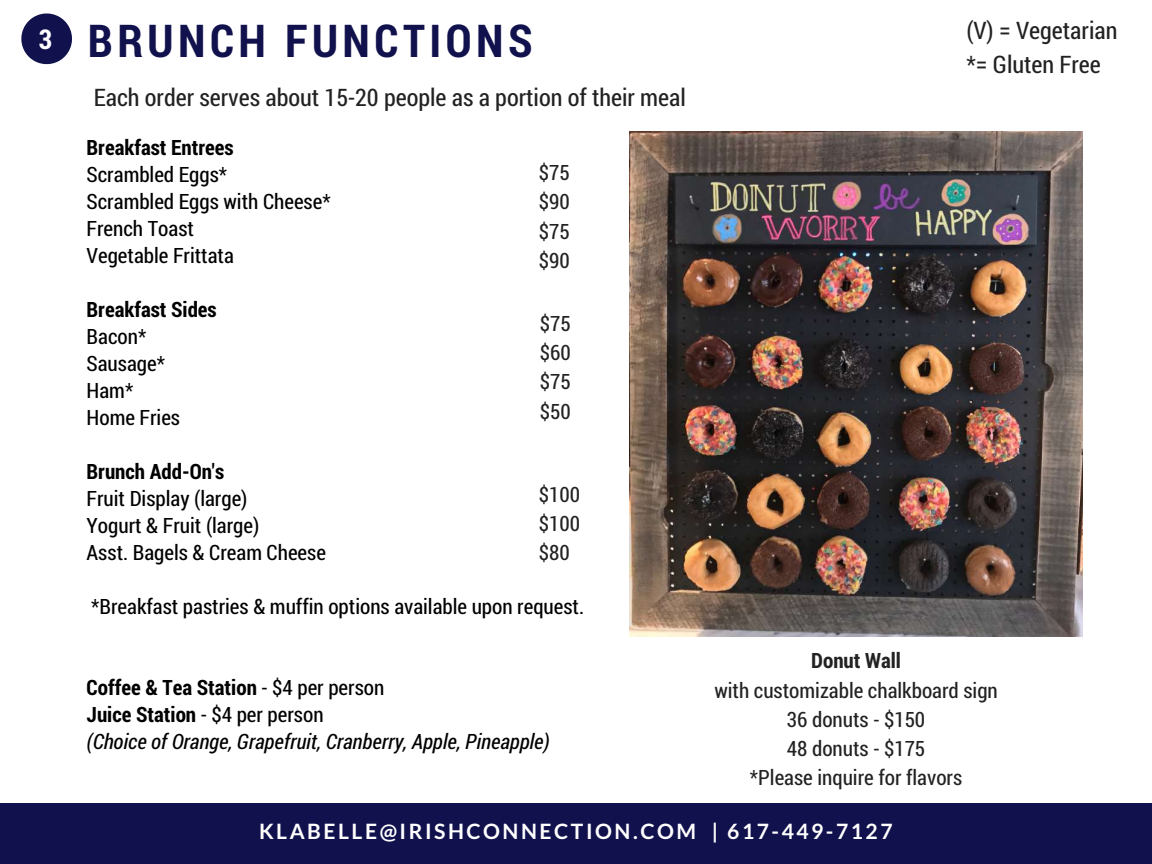
<style>
.page{position:relative;width:1152px;height:864px;background:#fff}
.page>*{position:absolute;margin:0;border:0;box-sizing:border-box;transform-origin:0 0}
.t1{font:700 45.3px "Roboto Condensed";letter-spacing:.1em;color:#11114d}
.t2{font:24.15px/33.8px "Roboto Condensed";color:#222}
.t3{font:21.15px/27px "Roboto Condensed";color:#000}
.t4{font:21.15px/29.2px "Roboto Condensed";color:#222;text-align:justify}
.t5{font:italic 21.15px/27px "Roboto Condensed";color:#000}
.t6{font:700 21.15px "Roboto Condensed";color:#000}
.t7{font:700 21.15px "Lato";letter-spacing:.12em;color:#fff}
.t8{font:700 21.15px "Roboto Condensed";color:#222}
.s1{font-weight:700;font-style:normal}
.s2{font-style:normal}
</style>
<div class="page">
<div style="left:0;top:803px;width:1152px;height:61px;background:#11114d"></div>
<svg style="left:21px;top:14px;width:51px;height:50px"></svg>
<img style="left:630px;top:132px;width:452px;height:505px">
<h1 class="t1" style="left:39px;top:9px;width:495px"><sup>3</sup> BRUNCH FUNCTIONS</h1>
<p class="t2" style="left:94px;top:79px;width:594px">Each order serves about 15-20 people as a portion of their meal</p>
<p class="t6" style="left:87px;top:133px;width:149px">Breakfast Entrees</p>
<p class="t3" style="left:87px;top:160px;width:246px">Scrambled Eggs*<br>Scrambled Eggs with Cheese*<br>French Toast<br>Vegetable Frittata</p>
<p class="t6" style="left:87px;top:295px;width:132px">Breakfast Sides</p>
<p class="t3" style="left:87px;top:322px;width:95px">Bacon*<br>Sausage*<br>Ham*<br>Home Fries</p>
<p class="t6" style="left:87px;top:457px;width:139px">Brunch Add-On's</p>
<p class="t3" style="left:87px;top:484px;width:241px">Fruit Display (large)<br>Yogurt &amp; Fruit (large)<br>Asst. Bagels &amp; Cream Cheese</p>
<p class="t3" style="left:91px;top:592px;width:495px">*Breakfast pastries &amp; muffin options available upon request.</p>
<p class="t4" style="left:539px;top:157px;width:32px">$75 $90 $75 $90</p>
<p class="t4" style="left:540px;top:308px;width:32px">$75 $60 $75 $50</p>
<p class="t4" style="left:539px;top:479px;width:43px">$100 $100 $80</p>
<p class="t5" style="left:87px;top:673px;width:464px"><span class="s1">Coffee &amp; Tea Station</span> <span class="s2">- $4 per person<br></span><span class="s1">Juice Station</span> <span class="s2">- $4 per person<br></span>(Choice of Orange, Grapefruit, Cranberry, Apple, Pineapple)</p>
<p class="t2" style="left:966px;top:13px;width:153px">(V) = Vegetarian *= Gluten Free</p>
<p class="t8" style="left:811px;top:646px;width:91px">Donut Wall</p>
<p class="t4" style="left:714px;top:675px;width:285px;text-align:center">with customizable chalkboard sign<br>36 donuts - $150<br>48 donuts - $175<br>*Please inquire for flavors</p>
<p class="t7" style="left:259px;top:818px;width:635px">KLABELLE@IRISHCONNECTION.COM | 617-449-7127</p>
</div>
